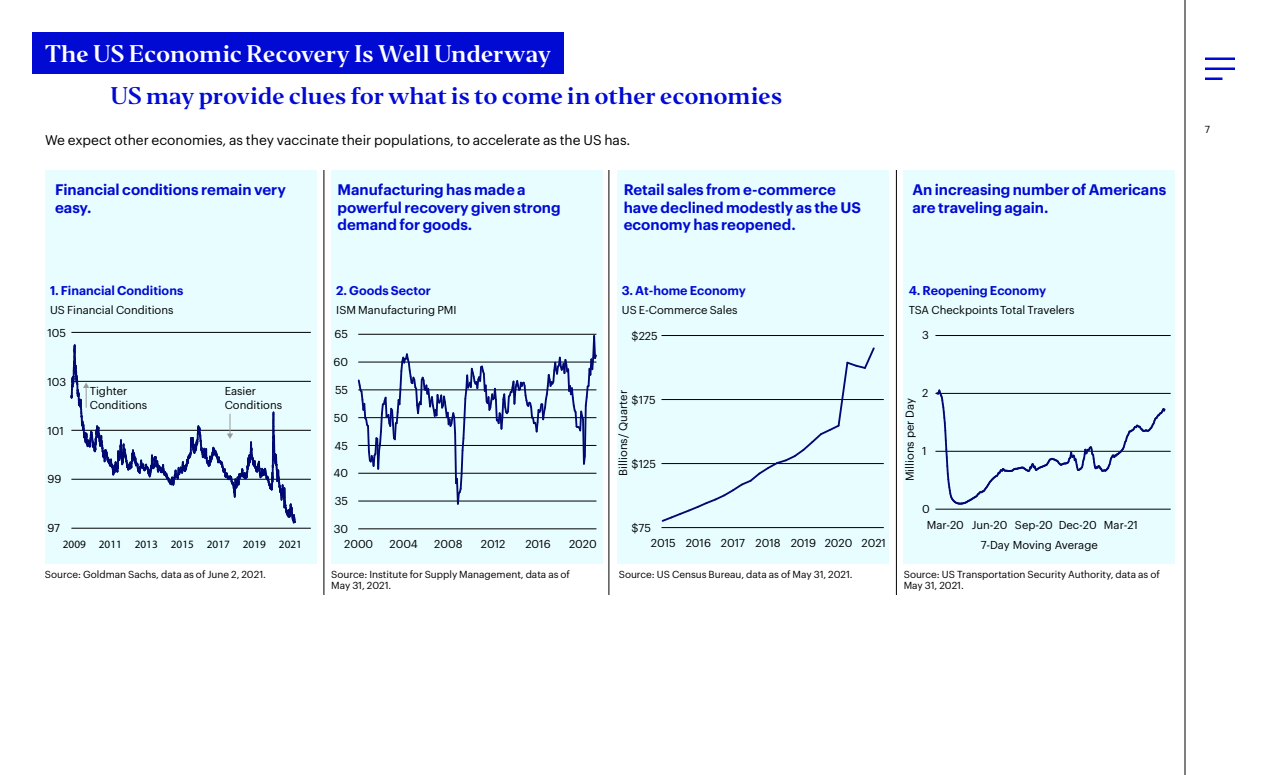
<style>
.page{position:relative;width:1280px;height:775px;background:#fff}
.page>*{position:absolute;margin:0;border:0;box-sizing:border-box;transform-origin:0 0}
.t1{font:22.5px "Invesco Editor";letter-spacing:-.01em;color:#000ad2}
.t2{font:22.5px "Invesco Editor";letter-spacing:-.01em;color:#fff}
.t3{font:600 15px/17.5px "Graphik";color:#000ad2}
.t4{font:13.75px "Graphik";color:#000}
.t5{font:600 12.5px "Graphik";color:#000ad2}
.t6{font:11.25px/13.5px "Graphik";color:#000}
.t7{font:11.25px "Myriad Pro";color:#000}
.t8{font:10px/11.2px "Graphik";color:#000}
</style>
<div class="page">
<hr style="left:1205px;top:58px;width:30px;height:2px;background:#000ad2">
<hr style="left:1205px;top:68px;width:30px;height:2px;background:#000ad2">
<svg style="left:1205px;top:78px;width:17px;height:2px"></svg>
<hr style="left:1185px;top:0;width:1px;height:775px;background:#000">
<div style="left:32px;top:32px;width:532px;height:42px;background:#000ad2"></div>
<div style="left:45px;top:170px;width:271px;height:394px;background:#e7fdff"></div>
<div style="left:331px;top:170px;width:271px;height:394px;background:#e7fdff"></div>
<div style="left:618px;top:170px;width:271px;height:394px;background:#e7fdff"></div>
<div style="left:904px;top:170px;width:271px;height:394px;background:#e7fdff"></div>
<hr style="left:71px;top:528px;width:240px;height:1px;background:#000">
<hr style="left:71px;top:479px;width:240px;height:1px;background:#000">
<hr style="left:71px;top:430px;width:240px;height:1px;background:#000">
<hr style="left:71px;top:381px;width:240px;height:1px;background:#000">
<hr style="left:71px;top:332px;width:240px;height:1px;background:#000">
<svg style="left:71px;top:345px;width:225px;height:178px"></svg>
<hr style="left:358px;top:529px;width:238px;height:1px;background:#000">
<svg style="left:357px;top:334px;width:240px;height:171px"></svg>
<hr style="left:662px;top:527px;width:222px;height:1px;background:#000">
<hr style="left:662px;top:463px;width:222px;height:1px;background:#000">
<hr style="left:662px;top:399px;width:222px;height:1px;background:#000">
<hr style="left:662px;top:335px;width:222px;height:1px;background:#000">
<svg style="left:661px;top:347px;width:215px;height:175px"></svg>
<hr style="left:935px;top:509px;width:236px;height:1px;background:#000">
<hr style="left:935px;top:451px;width:236px;height:1px;background:#000">
<hr style="left:935px;top:393px;width:236px;height:1px;background:#000">
<hr style="left:935px;top:335px;width:236px;height:1px;background:#000">
<svg style="left:936px;top:389px;width:231px;height:116px"></svg>
<hr style="left:896px;top:170px;width:1px;height:425px;background:#000">
<hr style="left:609px;top:170px;width:1px;height:425px;background:#000">
<hr style="left:324px;top:170px;width:1px;height:425px;background:#000">
<h1 class="t2" style="left:45px;top:39px;width:508px">The US Economic Recovery Is Well Underway</h1>
<h1 class="t1" style="left:111px;top:81px;width:673px">US may provide clues for what is to come in other economies</h1>
<p class="t4" style="left:45px;top:130px;width:587px">We expect other economies, as they vaccinate their populations, to accelerate as the US has.</p>
<h2 class="t3" style="left:55px;top:179px;width:233px">Financial conditions remain very easy.</h2>
<h2 class="t3" style="left:337px;top:179px;width:225px">Manufacturing has made a powerful recovery given strong demand for goods.</h2>
<h2 class="t3" style="left:624px;top:180px;width:239px">Retail sales from e-commerce have declined modestly as the US economy has reopened.</h2>
<h2 class="t3" style="left:912px;top:180px;width:255px">An increasing number of Americans are traveling again.</h2>
<p class="t5" style="left:50px;top:281px;width:135px">1. Financial Conditions</p>
<p class="t5" style="left:336px;top:281px;width:96px">2. Goods Sector</p>
<p class="t5" style="left:622px;top:281px;width:125px">3. At-home Economy</p>
<p class="t5" style="left:909px;top:281px;width:139px">4. Reopening Economy</p>
<p class="t6" style="left:50px;top:302px;width:125px">US Financial Conditions</p>
<p class="t6" style="left:336px;top:302px;width:122px">ISM Manufacturing PMI</p>
<p class="t6" style="left:622px;top:302px;width:117px">US E-Commerce Sales</p>
<p class="t6" style="left:909px;top:302px;width:167px">TSA Checkpoints Total Travelers</p>
<p class="t6" style="left:48px;top:325px;width:20px">105</p>
<p class="t6" style="left:48px;top:374px;width:20px">103</p>
<p class="t6" style="left:48px;top:423px;width:18px">101</p>
<p class="t6" style="left:48px;top:472px;width:15px">99</p>
<p class="t6" style="left:48px;top:521px;width:14px">97</p>
<p class="t6" style="left:90px;top:383px;width:59px">Tighter<br>Conditions</p>
<p class="t6" style="left:225px;top:383px;width:59px">Easier<br>Conditions</p>
<p class="t7" style="left:63px;top:538px;width:241px">2009 2011 2013 2015 2017 2019 2021</p>
<p class="t6" style="left:335px;top:327px;width:15px">65</p>
<p class="t6" style="left:334px;top:354px;width:16px">60</p>
<p class="t6" style="left:335px;top:382px;width:15px">55</p>
<p class="t6" style="left:334px;top:410px;width:16px">50</p>
<p class="t6" style="left:335px;top:438px;width:15px">45</p>
<p class="t6" style="left:334px;top:466px;width:16px">40</p>
<p class="t6" style="left:335px;top:493px;width:15px">35</p>
<p class="t6" style="left:334px;top:521px;width:16px">30</p>
<p class="t6" style="left:632px;top:328px;width:28px">$225</p>
<p class="t6" style="left:615px;top:476px;width:87px;rotate:-90deg">Billions/ Quarter</p>
<p class="t6" style="left:632px;top:392px;width:26px">$175</p>
<p class="t6" style="left:632px;top:456px;width:26px">$125</p>
<p class="t6" style="left:632px;top:520px;width:21px">$75</p>
<p class="t6" style="left:344px;top:536px;width:31px">2000</p>
<p class="t6" style="left:390px;top:536px;width:30px">2004</p>
<p class="t6" style="left:434px;top:536px;width:30px">2008</p>
<p class="t6" style="left:481px;top:536px;width:26px">2012</p>
<p class="t6" style="left:525px;top:536px;width:27px">2016</p>
<p class="t6" style="left:569px;top:536px;width:29px">2020</p>
<p class="t6" style="left:651px;top:535px;width:237px">2015 2016 2017 2018 2019 2020 2021</p>
<p class="t6" style="left:922px;top:328px;width:8px">3</p>
<p class="t6" style="left:922px;top:385px;width:8px">2</p>
<p class="t6" style="left:902px;top:481px;width:85px;rotate:-90deg">Millions per Day</p>
<p class="t6" style="left:922px;top:443px;width:6px">1</p>
<p class="t6" style="left:922px;top:501px;width:9px">0</p>
<p class="t6" style="left:927px;top:517px;width:213px">Mar-20 Jun-20 Sep-20 Dec-20 Mar-21</p>
<p class="t6" style="left:981px;top:537px;width:118px">7-Day Moving Average</p>
<p class="t8" style="left:45px;top:568px;width:222px">Source: Goldman Sachs, data as of June 2, 2021.</p>
<p class="t8" style="left:331px;top:568px;width:240px">Source: Institute for Supply Management, data as of<br>May 31, 2021.</p>
<p class="t8" style="left:619px;top:568px;width:235px">Source: US Census Bureau, data as of May 31, 2021.</p>
<p class="t8" style="left:904px;top:568px;width:258px">Source: US Transportation Security Authority, data as of<br>May 31, 2021.</p>
<p class="t8" style="left:1205px;top:122px;width:7px">7</p>
</div>
